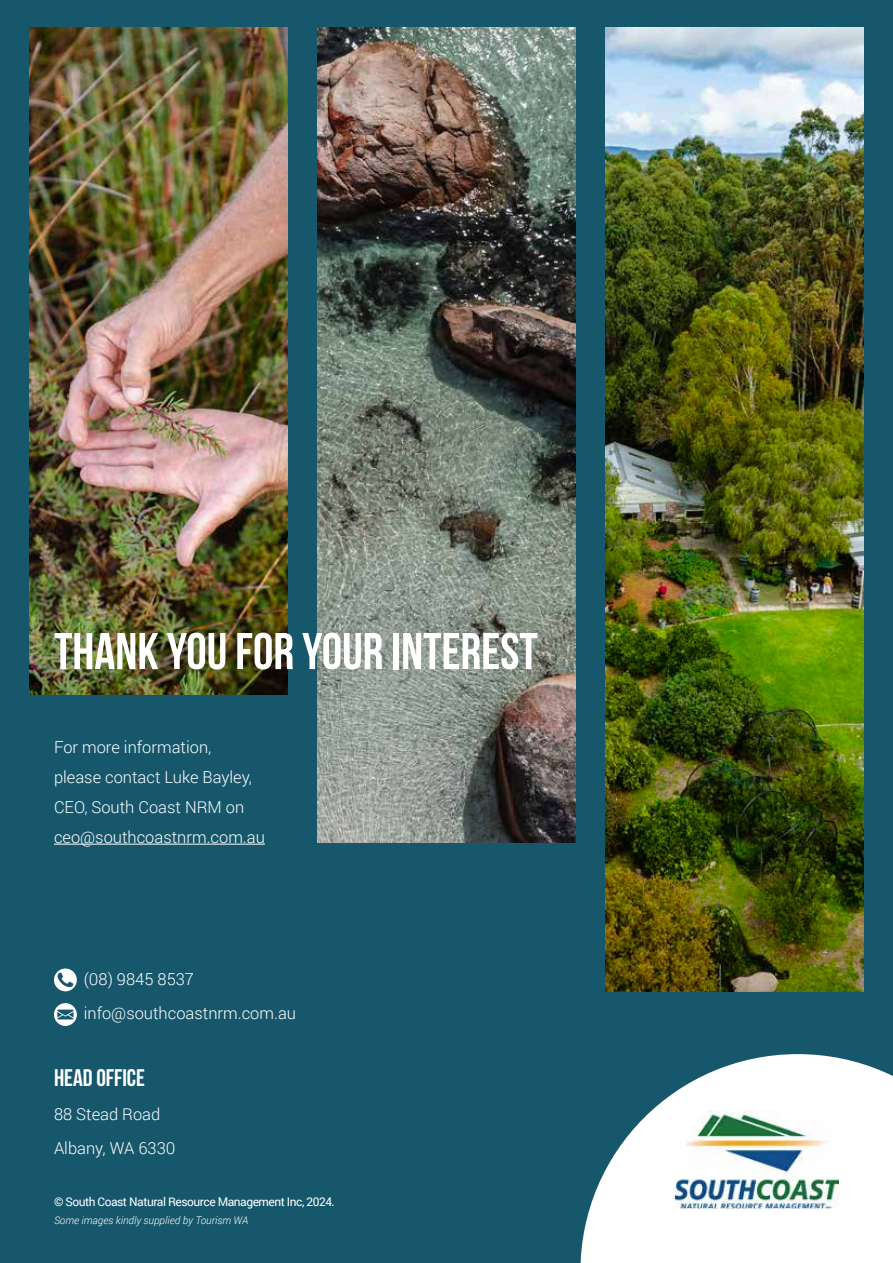
<style>
.page{position:relative;width:893px;height:1263px;background:#17576b}
.page>*{position:absolute;margin:0;border:0;box-sizing:border-box;transform-origin:0 0}
.t1{font:51.6px "Bebas Neue";color:#fff}
.t2{font:24px "Bebas Neue";color:#fff}
.t3{font:300 16.5px/30px "Roboto";color:#fff}
.t4{font:12px "Roboto";letter-spacing:-.04em;color:#fff}
.t5{font:italic 300 10.5px "Roboto";color:#fff}
</style>
<div class="page">
<svg style="left:54px;top:1003px;width:23px;height:23px"></svg>
<svg style="left:54px;top:968px;width:23px;height:23px"></svg>
<svg style="left:580px;top:1054px;width:313px;height:209px;fill:#fff"></svg>
<img style="left:675px;top:1110px;width:164px;height:98px">
<hr style="left:54px;top:844px;width:211px;height:1px;background:#fff">
<img style="left:30px;top:28px;width:258px;height:666px">
<img style="left:317px;top:28px;width:258px;height:815px">
<img style="left:605px;top:28px;width:258px;height:963px">
<h1 class="t1" style="left:54px;top:623px;width:485px">THANK YOU FOR YOUR INTEREST</h1>
<p class="t3" style="left:54px;top:731px;width:212px">For more information,<br>please contact Luke Bayley,<br>CEO, South Coast NRM on ceo@southcoastnrm.com.au</p>
<p class="t3" style="left:84px;top:961px;width:214px;line-height:33.8px">(08) 9845 8537 info@southcoastnrm.com.au</p>
<h2 class="t2" style="left:54px;top:1064px;width:93px">HEAD OFFICE</h2>
<p class="t3" style="left:54px;top:1096px;width:123px;line-height:33.8px">88 Stead Road<br>Albany, WA 6330</p>
<p class="t4" style="left:54px;top:1193px;width:282px">© South Coast Natural Resource Management Inc, 2024.</p>
<p class="t5" style="left:54px;top:1213px;width:196px">Some images kindly supplied by Tourism WA</p>
</div>
